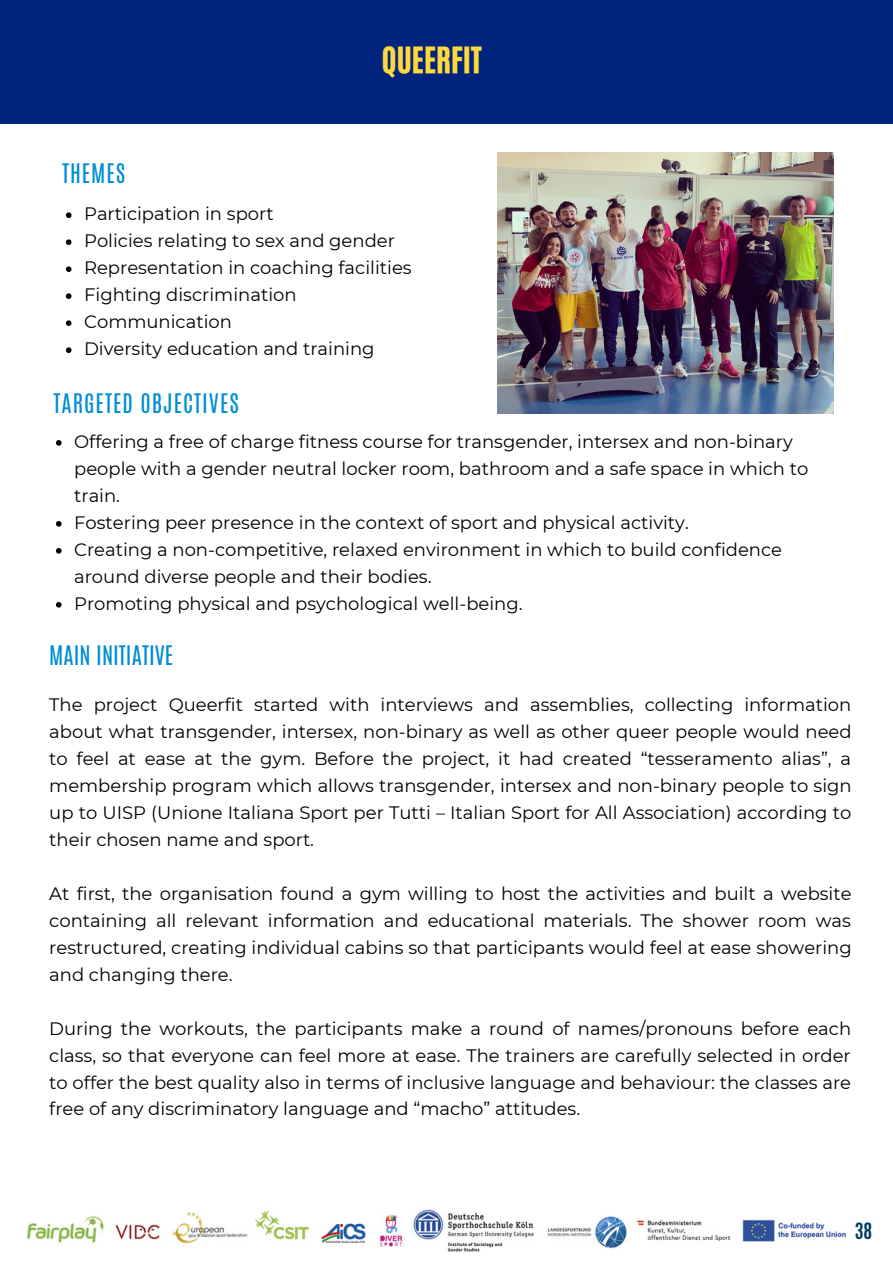
<style>
.page{position:relative;width:893px;height:1264px;background:#fff}
.page>*{position:absolute;margin:0;border:0;box-sizing:border-box;transform-origin:0 0}
.t1{font:30.3px "CA Generated";color:#ffd93b}
.t2{font:22.5px "Antonio";letter-spacing:.045em;color:#008ed4}
.t3{font:22.5px "Antonio";color:#008ed4}
.t4{font:700 18.75px "Antonio";color:#003d62}
.t5{font:18px/27px "Montserrat";color:#000;text-align:justify}
</style>
<div class="page">
<div style="left:0;top:0;width:892px;height:124px;background:#00247d"></div>
<img style="left:497px;top:153px;width:336px;height:260px">
<svg style="left:66px;top:212px;width:5px;height:6px"></svg>
<svg style="left:66px;top:239px;width:5px;height:6px"></svg>
<svg style="left:66px;top:266px;width:5px;height:6px"></svg>
<svg style="left:66px;top:293px;width:5px;height:6px"></svg>
<svg style="left:66px;top:320px;width:5px;height:6px"></svg>
<svg style="left:66px;top:347px;width:5px;height:6px"></svg>
<svg style="left:56px;top:440px;width:6px;height:5px"></svg>
<svg style="left:56px;top:521px;width:6px;height:5px"></svg>
<svg style="left:56px;top:548px;width:6px;height:5px"></svg>
<svg style="left:56px;top:602px;width:6px;height:5px"></svg>
<img style="left:27px;top:1209px;width:819px;height:43px">
<p class="t2" style="left:62px;top:158px;width:65px">THEMES</p>
<p class="t1" style="left:382px;top:39px;width:101px">QUEERFIT</p>
<p class="t5" style="left:84px;top:200px;width:191px">Participation in sport</p>
<p class="t5" style="left:84px;top:227px;width:312px">Policies relating to sex and gender</p>
<p class="t5" style="left:84px;top:254px;width:329px">Representation in coaching facilities</p>
<p class="t5" style="left:84px;top:281px;width:214px">Fighting discrimination</p>
<p class="t5" style="left:84px;top:308px;width:149px">Communication</p>
<p class="t5" style="left:84px;top:335px;width:292px">Diversity education and training</p>
<p class="t2" style="left:53px;top:387px;width:187px">TARGETED OBJECTIVES</p>
<p class="t5" style="left:74px;top:428px;width:735px;text-align:left">Offering a free of charge fitness course for transgender, intersex and non-binary people with a gender neutral locker room, bathroom and a safe space in which to train.</p>
<p class="t5" style="left:74px;top:509px;width:616px">Fostering peer presence in the context of sport and physical activity.</p>
<p class="t5" style="left:74px;top:536px;width:709px">Creating a non-competitive, relaxed environment in which to build confidence around diverse people and their bodies.</p>
<p class="t5" style="left:74px;top:590px;width:450px">Promoting physical and psychological well-being.</p>
<p class="t3" style="left:49px;top:639px;width:125px">MAIN INITIATIVE</p>
<p class="t5" style="left:49px;top:690px;width:804px">The project Queerfit started with interviews and assemblies, collecting information about what transgender, intersex, non-binary as well as other queer people would need to feel at ease at the gym. Before the project, it had created “tesseramento alias”, a membership program which allows transgender, intersex and non-binary people to sign up to UISP (Unione Italiana Sport per Tutti – Italian Sport for All Association) according to their chosen name and sport.</p>
<p class="t5" style="left:49px;top:879px;width:804px">At first, the organisation found a gym willing to host the activities and built a website containing all relevant information and educational materials. The shower room was restructured, creating individual cabins so that participants would feel at ease showering and changing there.</p>
<p class="t5" style="left:49px;top:1014px;width:803px">During the workouts, the participants make a round of names/pronouns before each class, so that everyone can feel more at ease. The trainers are carefully selected in order to offer the best quality also in terms of inclusive language and behaviour: the classes are free of any discriminatory language and “macho” attitudes.</p>
<p class="t4" style="left:868px;top:1209px;width:10px">2</p>
<p class="t4" style="left:854px;top:1217px;width:19px">38</p>
</div>
